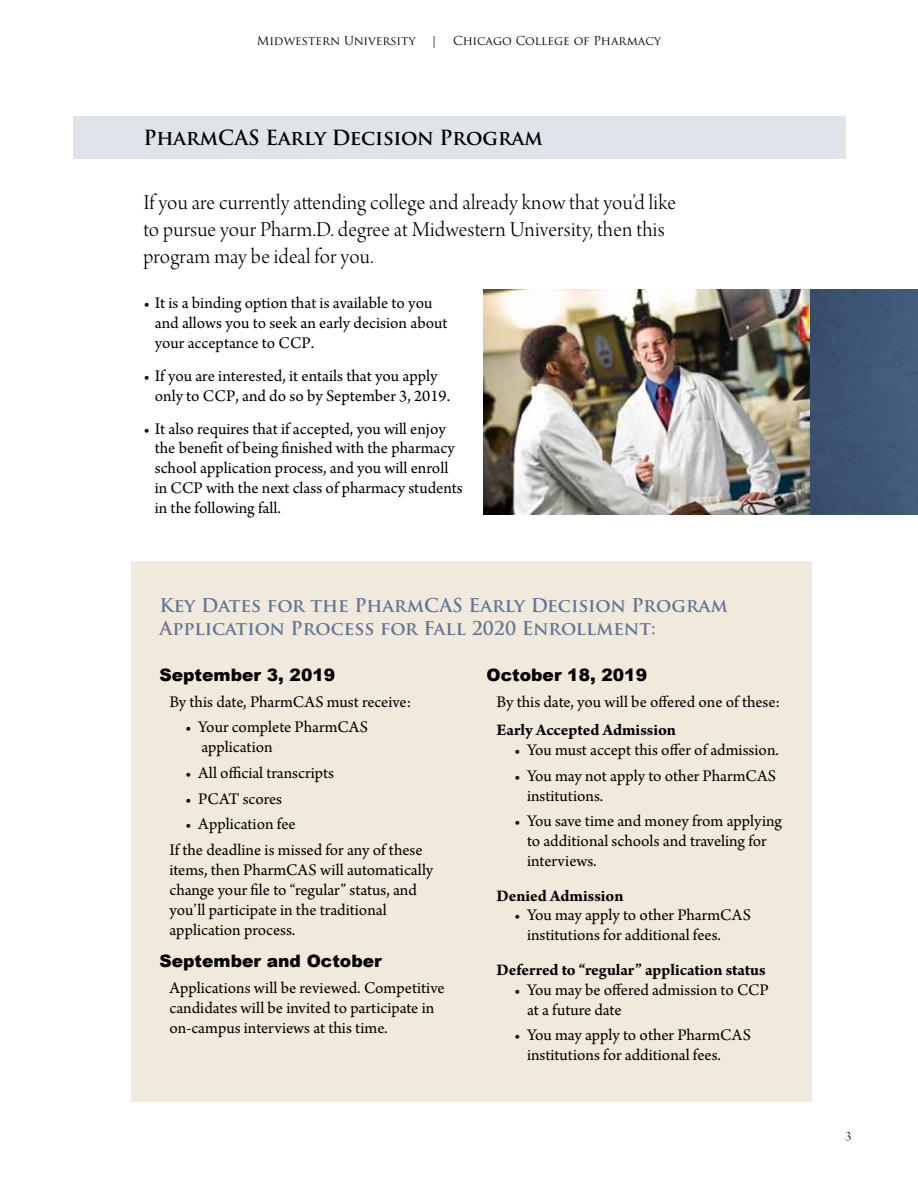
<style>
.page{position:relative;width:918px;height:1188px;background:#fff}
.page>*{position:absolute;margin:0;border:0;box-sizing:border-box;transform-origin:0 0}
.t1{font:22.5px/27px "Arno Pro Light Display";letter-spacing:.01em;color:#000}
.t2{font:700 20.4px "Trajan Pro";letter-spacing:-.005em;color:#000}
.t3{font:700 18.6px/22.8px "Trajan Pro";color:#607697}
.t4{font:17.1px/20px "Arno Pro";color:#000}
.t5{font:700 17.1px "Arno Pro";letter-spacing:-.005em;color:#000}
.t6{font:900 17.1px "Arial";color:#000}
.t7{font:13.5px "Arno Pro Light Display";color:#000}
.t8{font:12px "Trajan Pro";color:#000}
</style>
<div class="page">
<div style="left:131px;top:561px;width:681px;height:540px;background:#f1e9dc"></div>
<img style="left:484px;top:289px;width:326px;height:225px">
<img style="left:810px;top:289px;width:108px;height:225px">
<div style="left:73px;top:116px;width:773px;height:43px;background:#dfe4ea"></div>
<p class="t8" style="left:257px;top:33px;width:160px">Midwestern University</p>
<p class="t8" style="left:431px;top:33px;width:8px">|</p>
<p class="t8" style="left:453px;top:33px;width:210px">Chicago College of Pharmacy</p>
<p class="t2" style="left:143px;top:125px;width:401px">PharmCAS Early Decision Program</p>
<h1 class="t1" style="left:143px;top:190px;width:534px">If you are currently attending college and already know that you’d like to pursue your Pharm.D. degree at Midwestern University, then this program may be ideal for you.</h1>
<p class="t4" style="left:155px;top:294px;width:294px;text-indent:-11px">• It is a binding option that is available to you and allows you to seek an early decision about your acceptance to CCP.</p>
<p class="t4" style="left:155px;top:367px;width:297px;text-indent:-11px">• If you are interested, it entails that you apply only to CCP, and do so by September 3, 2019.</p>
<p class="t4" style="left:155px;top:419px;width:310px;text-indent:-11px">• It also requires that if accepted, you will enjoy the benefit of being finished with the pharmacy school application process, and you will enroll in CCP with the next class of pharmacy students in the following fall.</p>
<p class="t3" style="left:159px;top:594px;width:570px">Key Dates for the PharmCAS Early Decision Program<br>Application Process for Fall 2020 Enrollment:</p>
<p class="t6" style="left:159px;top:663px;width:177px">September 3, 2019</p>
<p class="t4" style="left:169px;top:693px;width:243px">By this date, PharmCAS must receive:</p>
<p class="t4" style="left:201px;top:718px;width:168px;text-indent:-16px">• Your complete PharmCAS application</p>
<p class="t4" style="left:185px;top:764px;width:151px">• All official transcripts</p>
<p class="t4" style="left:185px;top:789px;width:99px">• PCAT scores</p>
<p class="t4" style="left:169px;top:812px;width:255px;line-height:25.7px;text-indent:16px">• Application fee<br>If the deadline is missed for any of these</p>
<p class="t4" style="left:169px;top:861px;width:265px">items, then PharmCAS will automatically change your file to “regular” status, and you’ll participate in the traditional application process.</p>
<p class="t6" style="left:159px;top:949px;width:224px">September and October</p>
<p class="t4" style="left:169px;top:979px;width:277px">Applications will be reviewed. Competitive candidates will be invited to participate in on-campus interviews at this time.</p>
<p class="t6" style="left:487px;top:663px;width:162px">October 18, 2019</p>
<p class="t4" style="left:497px;top:693px;width:285px">By this date, you will be offered one of these:</p>
<p class="t5" style="left:497px;top:720px;width:181px">Early Accepted Admission</p>
<p class="t4" style="left:514px;top:741px;width:267px">• You must accept this offer of admission.</p>
<p class="t4" style="left:527px;top:767px;width:251px;text-indent:-13px">• You may not apply to other PharmCAS institutions.</p>
<p class="t4" style="left:527px;top:812px;width:256px;text-indent:-13px">• You save time and money from applying to additional schools and traveling for interviews.</p>
<p class="t5" style="left:497px;top:885px;width:129px">Denied Admission</p>
<p class="t4" style="left:527px;top:906px;width:225px;text-indent:-13px">• You may apply to other PharmCAS institutions for additional fees.</p>
<p class="t5" style="left:497px;top:960px;width:271px">Deferred to “regular” application status</p>
<p class="t4" style="left:527px;top:980px;width:243px;text-indent:-13px">• You may be offered admission to CCP at a future date</p>
<p class="t4" style="left:527px;top:1026px;width:225px;text-indent:-13px">• You may apply to other PharmCAS institutions for additional fees.</p>
<p class="t7" style="left:846px;top:1129px;width:7px">3</p>
</div>
